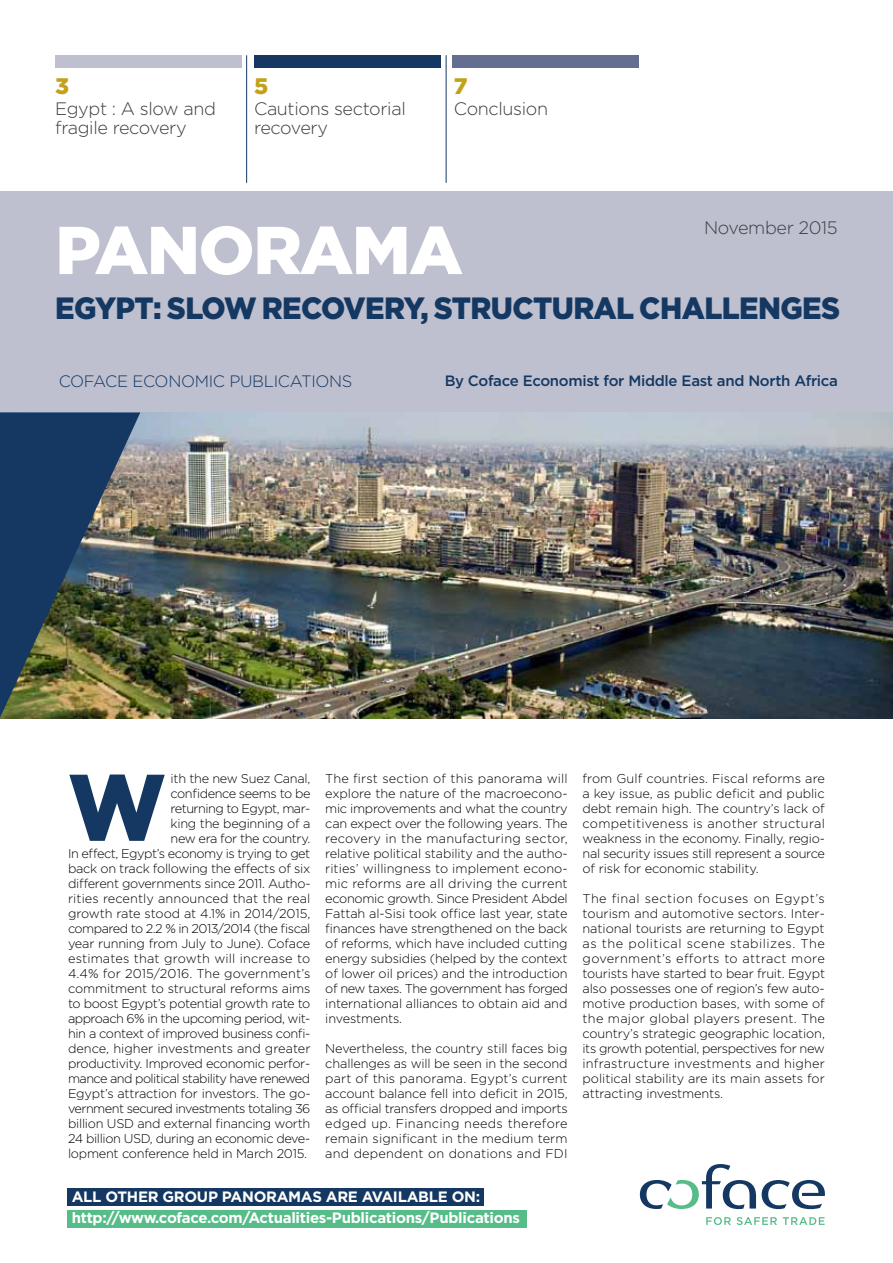
<style>
.page{position:relative;width:893px;height:1263px;background:#fff}
.page>*{position:absolute;margin:0;border:0;box-sizing:border-box;transform-origin:0 0}
.t1{font:900 93.9px "Gotham";color:#143862;scale:.93 1}
.t2{font:900 67.5px "Gotham";letter-spacing:-.02em;color:#fff}
.t3{font:900 30.75px "Gotham";letter-spacing:-.02em;color:#143862;scale:.95 1}
.t4{font:900 22.5px "Gotham";color:#c4a11b}
.t5{font:300 18px/19.5px "Gotham";letter-spacing:-.02em;color:#3a3e41}
.t6{font:300 16.5px "Gotham";letter-spacing:-.02em;color:#143862}
.t7{font:700 15px/21px "Gotham";letter-spacing:-.02em;color:#fff}
.t8{font:500 15px "Gotham";letter-spacing:-.02em;color:#143862}
.t9{font:300 12.75px/15px "Gotham";letter-spacing:-.02em;color:#000;text-align:justify}
</style>
<div class="page">
<div style="left:68px;top:1188px;width:416px;height:17px;background:#143862"></div>
<div style="left:68px;top:1210px;width:459px;height:17px;background:#56bd89"></div>
<svg style="left:762px;top:1180px;width:63px;height:29px"></svg>
<svg style="left:640px;top:1164px;width:116px;height:45px"></svg>
<svg style="left:706px;top:1217px;width:25px;height:8px"></svg>
<svg style="left:737px;top:1217px;width:40px;height:8px"></svg>
<svg style="left:783px;top:1217px;width:42px;height:8px"></svg>
<div style="left:0;top:191px;width:893px;height:221px;background:#bec0cf"></div>
<img style="left:0;top:412px;width:893px;height:307px">
<div style="left:55px;top:55px;width:186px;height:13px;background:#bec0cf"></div>
<div style="left:254px;top:55px;width:186px;height:13px;background:#143862"></div>
<div style="left:453px;top:55px;width:186px;height:13px;background:#646e90"></div>
<hr style="left:246px;top:55px;width:1px;height:128px;background:#143862">
<hr style="left:446px;top:55px;width:1px;height:128px;background:#143862">
<img style="left:0;top:412px;width:140px;height:306px">
<h3 class="t4" style="left:55px;top:70px;width:15px">3</h3>
<h3 class="t5" style="left:55px;top:98px;width:162px">Egypt : A slow and fragile recovery</h3>
<h3 class="t4" style="left:254px;top:70px;width:16px">5</h3>
<h3 class="t4" style="left:454px;top:70px;width:15px">7</h3>
<h3 class="t5" style="left:254px;top:98px;width:153px">Cautions sectorial recovery</h3>
<h3 class="t5" style="left:454px;top:98px;width:96px">Conclusion</h3>
<h3 class="t5" style="left:704px;top:218px;width:135px">November 2015</h3>
<h2 class="t2" style="left:55px;top:204px;width:409px">PANORAMA</h2>
<h3 class="t3" style="left:55px;top:287px;width:828px">EGYPT: SLOW RECOVERY, STRUCTURAL CHALLENGES</h3>
<p class="t6" style="left:59px;top:370px;width:37px">Coface</p>
<p class="t6" style="left:132px;top:370px;width:222px">ECONOMIC PUBLICATIONS</p>
<p class="t8" style="left:445px;top:371px;width:395px">By Coface Economist for Middle East and North Africa</p>
<p class="t9" style="left:68px;top:770px;width:244px;text-align:right">ith the new Suez Canal,<br>confidence seems to be<br>returning to Egypt, mar-<br>king the beginning of a<br>new era for the country.<br>In effect, Egypt’s economy is trying to get back on track following the effects of six different governments since 2011. Autho&shy;rities recently announced that the real growth rate stood at 4.1% in 2014/2015, compared to 2.2 % in 2013/2014 (the fiscal year running from July to June). Coface estimates that growth will increase to 4.4% for 2015/2016. The government’s commitment to structural reforms aims to boost Egypt’s potential growth rate to approach 6% in the upcoming period, wit&shy;hin a context of improved business confi&shy;dence, higher investments and greater productivity. Improved economic perfor&shy;mance and political stability have renewed Egypt’s attraction for investors. The go&shy;vernment secured investments totaling 36 billion USD and external financing worth 24 billion USD, during an economic deve&shy;lopment conference held in March 2015.</p>
<p class="t9" style="left:325px;top:770px;width:244px">The first section of this panorama will explore the nature of the macroecono&shy;mic improvements and what the country can expect over the following years. The recovery in the manufacturing sector, relative political stability and the autho&shy;rities’ willingness to implement econo&shy;mic reforms are all driving the current economic growth. Since President Abdel Fattah al-Sisi took office last year, state finances have strengthened on the back of reforms, which have included cutting energy subsidies (helped by the context of lower oil prices) and the introduction of new taxes. The government has forged international alliances to obtain aid and investments.</p>
<h1 class="t1" style="left:68px;top:742px;width:107px">W</h1>
<p class="t9" style="left:325px;top:1040px;width:244px">Nevertheless, the country still faces big challenges as will be seen in the second part of this panorama. Egypt’s current account balance fell into deficit in 2015, as official transfers dropped and imports edged up. Financing needs therefore remain significant in the medium term and dependent on donations and FDI</p>
<p class="t7" style="left:72px;top:1186px;width:450px">ALL OTHER GROUP PANORAMAS ARE AVAILABLE ON: http://www.coface.com/Actualities-Publications/Publications</p>
<p class="t9" style="left:583px;top:770px;width:244px">from Gulf countries. Fiscal reforms are a key issue, as public deficit and public debt remain high. The country’s lack of competitiveness is another structural weakness in the economy. Finally, regio&shy;nal security issues still represent a source of risk for economic stability.</p>
<p class="t9" style="left:583px;top:890px;width:244px">The final section focuses on Egypt’s tourism and automotive sectors. Inter&shy;national tourists are returning to Egypt as the political scene stabilizes. The government’s efforts to attract more tourists have started to bear fruit. Egypt also possesses one of region’s few auto&shy;motive production bases, with some of the major global players present. The country’s strategic geographic location, its growth potential, perspectives for new infrastructure investments and higher political stability are its main assets for attracting investments.</p>
</div>
